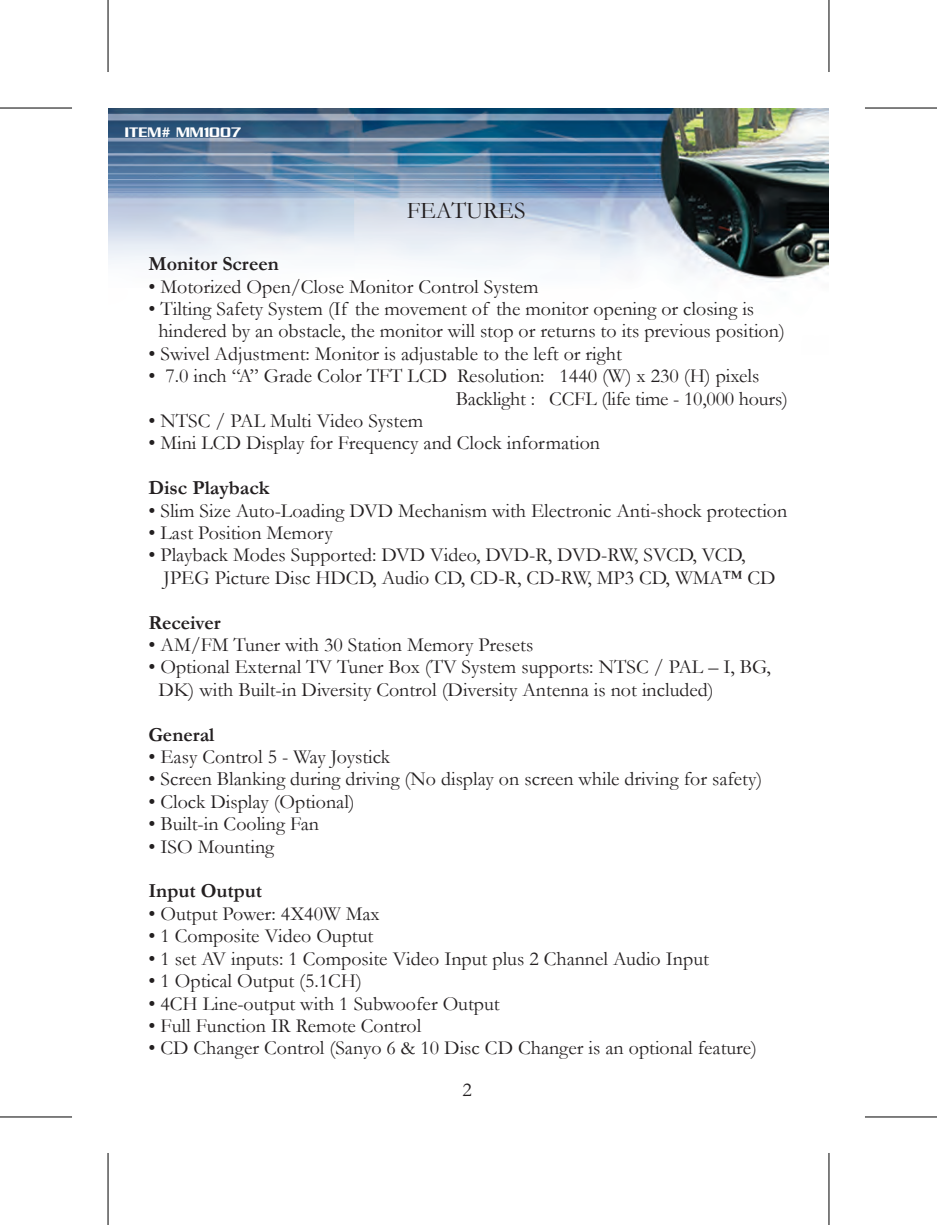
<style>
.page{position:relative;width:937px;height:1225px;background:#fff}
.page>*{position:absolute;margin:0;border:0;box-sizing:border-box;transform-origin:0 0}
.t1{font:24px "Garamond";color:#231f20}
.t2{font:20px/22.4px "Garamond";color:#231f20}
.t3{font:700 20px "Garamond";color:#231f20}
.t4{font:15px "Serpentine Sans ICG";color:#fff}
</style>
<div class="page">
<img style="left:108px;top:108px;width:720px;height:174px">
<svg style="left:107px;top:0;width:2px;height:72px"></svg>
<svg style="left:0;top:107px;width:72px;height:2px"></svg>
<svg style="left:0;top:1116px;width:72px;height:1px"></svg>
<svg style="left:107px;top:1153px;width:2px;height:72px"></svg>
<svg style="left:828px;top:0;width:1px;height:72px"></svg>
<svg style="left:865px;top:107px;width:72px;height:2px"></svg>
<svg style="left:865px;top:1116px;width:72px;height:1px"></svg>
<svg style="left:828px;top:1153px;width:1px;height:72px"></svg>
<p class="t4" style="left:125px;top:124px;width:118px">ITEM# MM1007</p>
<p class="t1" style="left:407px;top:196px;width:120px">FEATURES</p>
<p class="t3" style="left:148px;top:252px;width:132px">Monitor Screen</p>
<p class="t2" style="left:148px;top:275px;width:392px">• Motorized Open/Close Monitor Control System</p>
<p class="t2" style="left:158px;top:297px;width:628px;text-indent:-10px">• Tilting Safety System (If the movement of the monitor opening or closing is hindered by an obstacle, the monitor will stop or returns to its previous position)</p>
<p class="t2" style="left:148px;top:342px;width:475px">• Swivel Adjustment: Monitor is adjustable to the left or right</p>
<p class="t2" style="left:456px;top:364px;width:334px;text-indent:-307px">• 7.0 inch “A” Grade Color TFT LCD Resolution: 1440 (W) x 230 (H) pixels<br>Backlight : CCFL (life time - 10,000 hours)</p>
<p class="t2" style="left:148px;top:409px;width:276px">• NTSC / PAL Multi Video System</p>
<p class="t2" style="left:148px;top:432px;width:453px">• Mini LCD Display for Frequency and Clock information</p>
<p class="t3" style="left:148px;top:476px;width:123px">Disc Playback</p>
<p class="t2" style="left:148px;top:499px;width:640px">• Slim Size Auto-Loading DVD Mechanism with Electronic Anti-shock protection</p>
<p class="t2" style="left:148px;top:521px;width:186px">• Last Position Memory</p>
<p class="t2" style="left:163px;top:544px;width:614px;text-indent:-15px">• Playback Modes Supported: DVD Video, DVD-R, DVD-RW, SVCD, VCD,<br>JPEG Picture Disc HDCD, Audio CD, CD-R, CD-RW, MP3 CD, WMA™ CD</p>
<p class="t3" style="left:148px;top:610px;width:74px">Receiver</p>
<p class="t2" style="left:148px;top:633px;width:386px">• AM/FM Tuner with 30 Station Memory Presets</p>
<p class="t2" style="left:158px;top:656px;width:614px;text-indent:-10px">• Optional External TV Tuner Box (TV System supports: NTSC / PAL – I, BG,<br>DK) with Built-in Diversity Control (Diversity Antenna is not included)</p>
<p class="t3" style="left:148px;top:722px;width:68px">General</p>
<p class="t2" style="left:148px;top:745px;width:243px">• Easy Control 5 - Way Joystick</p>
<p class="t2" style="left:148px;top:768px;width:615px">• Screen Blanking during driving (No display on screen while driving for safety)</p>
<p class="t2" style="left:148px;top:790px;width:208px">• Clock Display (Optional)</p>
<p class="t2" style="left:148px;top:812px;width:172px">• Built-in Cooling Fan</p>
<p class="t2" style="left:148px;top:835px;width:127px">• ISO Mounting</p>
<p class="t3" style="left:148px;top:879px;width:115px">Input Output</p>
<p class="t2" style="left:148px;top:902px;width:233px">• Output Power: 4X40W Max</p>
<p class="t2" style="left:148px;top:924px;width:226px">• 1 Composite Video Ouptut</p>
<p class="t2" style="left:148px;top:947px;width:562px">• 1 set AV inputs: 1 Composite Video Input plus 2 Channel Audio Input</p>
<p class="t2" style="left:148px;top:969px;width:215px">• 1 Optical Output (5.1CH)</p>
<p class="t2" style="left:148px;top:992px;width:353px">• 4CH Line-output with 1 Subwoofer Output</p>
<p class="t2" style="left:148px;top:1014px;width:274px">• Full Function IR Remote Control</p>
<p class="t2" style="left:148px;top:1036px;width:610px">• CD Changer Control (Sanyo 6 &amp; 10 Disc CD Changer is an optional feature)</p>
<p class="t2" style="left:462px;top:1078px;width:11px">2</p>
</div>
